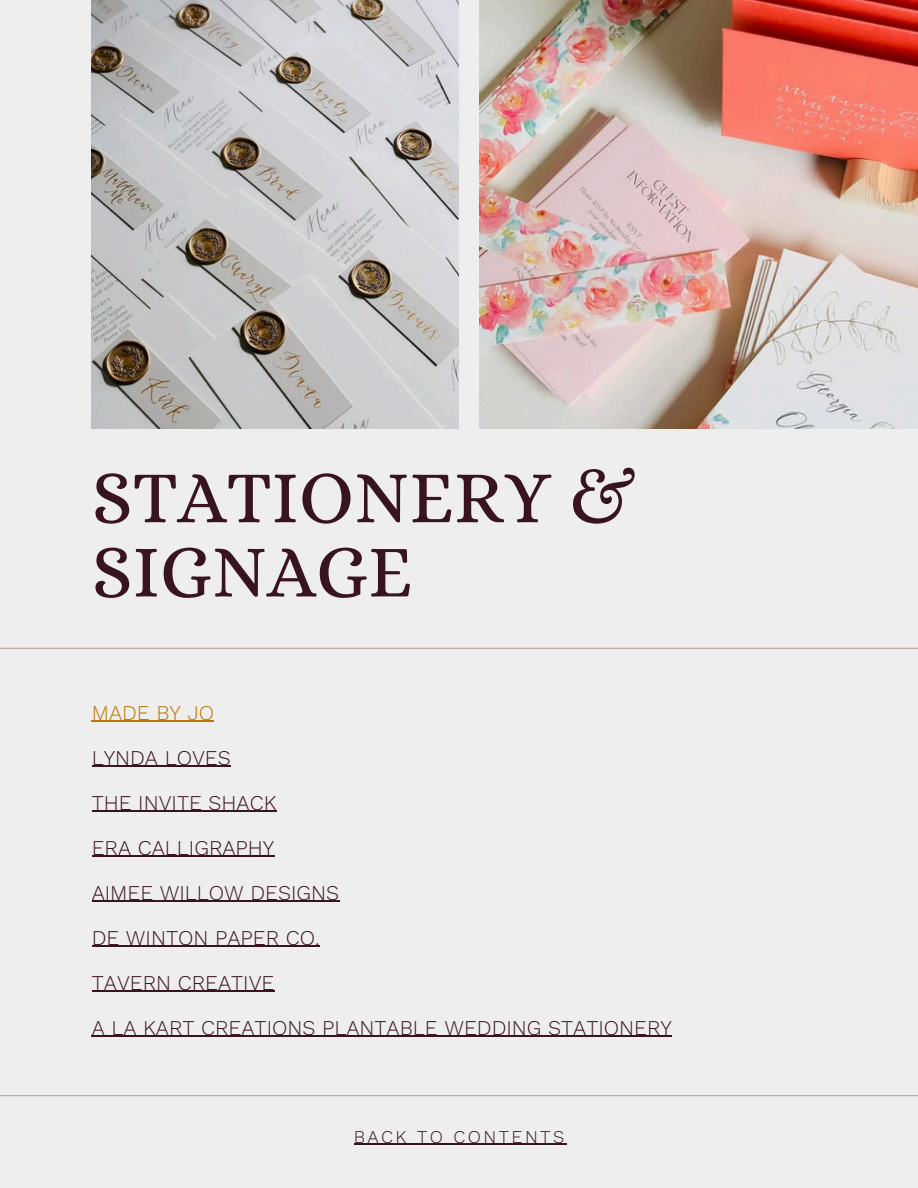
<style>
.page{position:relative;width:918px;height:1188px;background:#eee}
.page>*{position:absolute;margin:0;border:0;box-sizing:border-box;transform-origin:0 0}
.t1{font:75px/74.2px "Alice";color:#381420}
.t2{font:300 21px/45px "Work Sans";color:#381420}
.t3{font:300 18px "Work Sans";letter-spacing:.135em;color:#381420}
.s1{color:#bd7700}
</style>
<div class="page">
<hr style="left:0;top:648px;width:918px;height:1px;background:#c0a699">
<img style="left:92px;top:0;width:367px;height:428px">
<img style="left:479px;top:0;width:439px;height:428px">
<hr style="left:0;top:1095px;width:918px;height:1px;background:#c0a699">
<hr style="left:92px;top:721px;width:122px;height:1px;background:#bd7700">
<hr style="left:92px;top:766px;width:139px;height:1px;background:#381420">
<hr style="left:92px;top:811px;width:185px;height:1px;background:#381420">
<hr style="left:92px;top:856px;width:182px;height:1px;background:#381420">
<hr style="left:92px;top:901px;width:247px;height:1px;background:#381420">
<hr style="left:92px;top:946px;width:228px;height:1px;background:#381420">
<hr style="left:92px;top:991px;width:182px;height:1px;background:#381420">
<hr style="left:92px;top:1036px;width:580px;height:1px;background:#381420">
<hr style="left:354px;top:1144px;width:213px;height:1px;background:#381420">
<p class="t1" style="left:92px;top:460px;width:545px">STATIONERY &amp;<br>SIGNAGE</p>
<p class="t2" style="left:92px;top:692px;width:582px"><span class="s1">MADE BY JO<br></span>LYNDA LOVES<br>THE INVITE SHACK<br>ERA CALLIGRAPHY<br>AIMEE WILLOW DESIGNS<br>DE WINTON PAPER CO.<br>TAVERN CREATIVE<br>A LA KART CREATIONS PLANTABLE WEDDING STATIONERY</p>
<h1 class="t3" style="left:354px;top:1129px;width:212px">BACK TO CONTENTS</h1>
</div>
